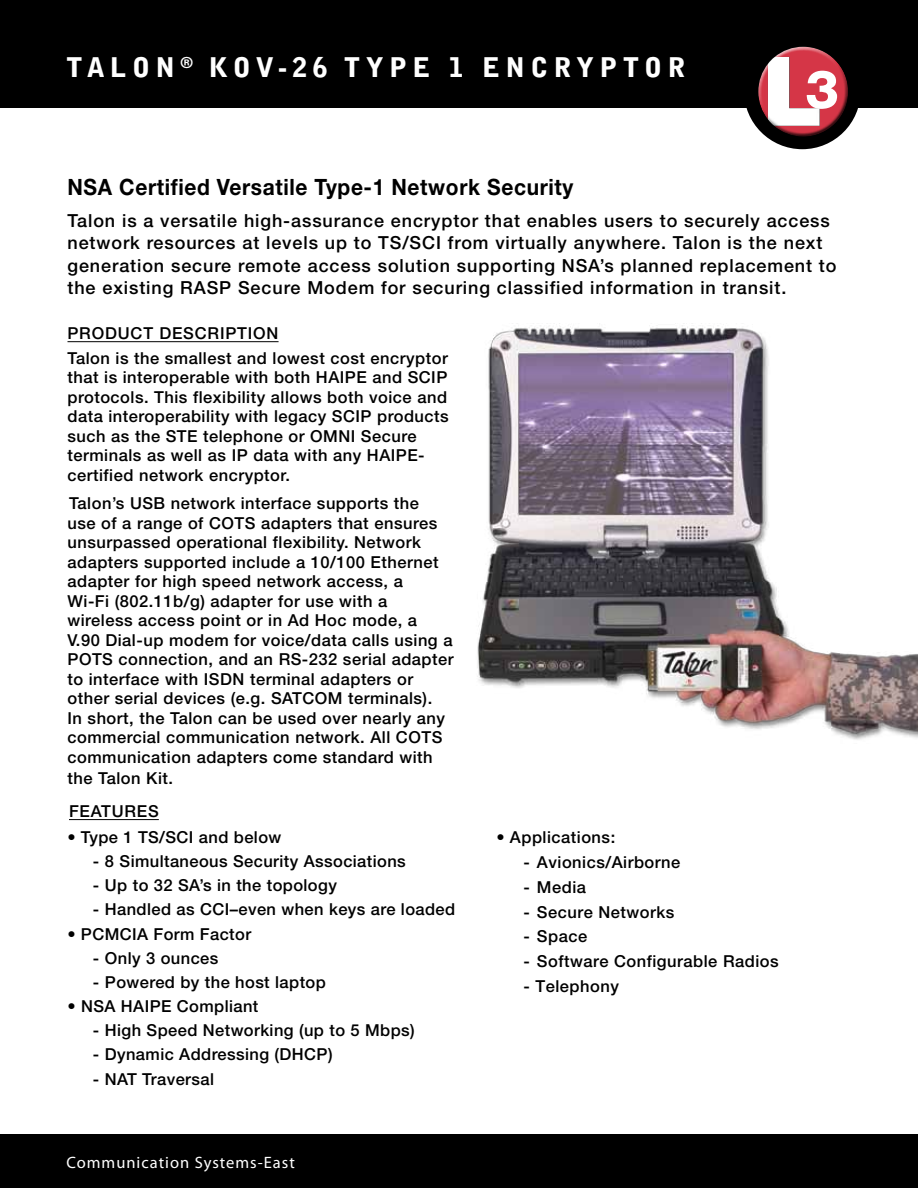
<style>
.page{position:relative;width:918px;height:1188px;background:#fff}
.page>*{position:absolute;margin:0;border:0;box-sizing:border-box;transform-origin:0 0}
.t1{font:900 27px "Bell Gothic Std";letter-spacing:.2em;color:#fff}
.t2{font:700 22.5px "Helvetica Neue LT Std";letter-spacing:.03em;color:#000;scale:.93 1}
.t3{font:500 18px/22.5px "Helvetica Neue LT Std";letter-spacing:.05em;color:#000}
.t4{font:500 16.5px/19.5px "Helvetica Neue LT Std";letter-spacing:.03em;color:#000}
.t5{font:500 16.5px/24.9px "Helvetica Neue LT Std";letter-spacing:.05em;color:#000}
.t6{font:16.5px "Myriad Pro";letter-spacing:.06em;color:#fff}
</style>
<div class="page">
<div style="left:0;top:0;width:918px;height:108px;background:#000"></div>
<div style="left:0;top:1134px;width:918px;height:54px;background:#000"></div>
<div style="left:744px;top:33px;width:117px;height:116px;background:#000;border-radius:50%"></div>
<div style="left:757px;top:47px;width:88px;height:82px;background:#fff;opacity:.75"></div>
<div style="left:759px;top:54px;width:90px;height:84px;background:#000;opacity:.75"></div>
<hr style="left:68px;top:341px;width:211px;height:1px;background:#000">
<hr style="left:69px;top:819px;width:90px;height:1px;background:#000">
<img style="left:477px;top:323px;width:441px;height:417px">
<h1 class="t1" style="left:66px;top:52px;width:532px">TALON <sup>®</sup> KO V-26 TYPE 1 E NCRYPT</h1>
<h1 class="t1" style="left:644px;top:52px;width:43px">OR</h1>
<h2 class="t2" style="left:68px;top:173px;width:545px">NSA Certified Versatile Type-1 Network Security</h2>
<p class="t3" style="left:68px;top:209px;width:764px">Talon is a versatile high-assurance encryptor that enables users to securely access network resources at levels up to TS/SCI</p>
<p class="t3" style="left:68px;top:232px;width:771px;text-indent:380px">from virtually anywhere. Talon is the next generation secure remote access solution supporting NSA’s planned replacement to the existing RASP Secure Modem for securing classified information in transit.</p>
<p class="t5" style="left:68px;top:320px;width:382px">product description<br>Talon is the smallest and lowest cost encryptor</p>
<p class="t4" style="left:68px;top:367px;width:282px">that is interoperable with both HAIPE</p>
<p class="t4" style="left:68px;top:367px;width:381px;text-indent:305px">and SCIP protocols. This flexibility allows both voice and data interoperability with legacy SCIP</p>
<p class="t4" style="left:377px;top:406px;width:73px">products</p>
<p class="t4" style="left:68px;top:426px;width:359px;text-indent:136px">telephone or OMNI Secure terminals as well as IP data with any HAIPE&shy;certified network encryptor.</p>
<p class="t4" style="left:68px;top:493px;width:353px">Talon’s US B network interface supports the use of a range of COTS</p>
<p class="t4" style="left:68px;top:426px;width:110px">such as the STE</p>
<p class="t4" style="left:68px;top:513px;width:387px;text-indent:194px">adapters that ensures unsurpassed operational flexibility. Network adapters supported include a 10/100 Ethernet adapter for high speed network access, a<br>Wi-Fi (802.11b/g) adapter for use with a wireless access point or in Ad Hoc mode, a V.90 Dial-up modem for voice/data calls using a POTS</p>
<p class="t4" style="left:68px;top:649px;width:388px;text-indent:51px">connection, and an RS-232 serial adapter to interface with ISDN</p>
<p class="t4" style="left:68px;top:669px;width:347px;text-indent:183px">terminal adapters or other serial devices (e.g. SATCO</p>
<p class="t4" style="left:68px;top:688px;width:379px;text-indent:260px">M terminals).<br>In short, the Talon can be used over nearly any commercial communication network. All COTS communication adapters come standard with</p>
<p class="t5" style="left:68px;top:761px;width:107px;line-height:33px">the Talon Kit. features</p>
<p class="t4" style="left:68px;top:827px;width:215px">• Type 1 TS/SCI and below</p>
<p class="t4" style="left:93px;top:851px;width:314px">- 8 Simultaneous Security Associations</p>
<p class="t4" style="left:93px;top:875px;width:245px">- U p to 32 SA’s in the topology</p>
<p class="t4" style="left:93px;top:900px;width:364px">- Handled as CCI–even when keys are loaded</p>
<p class="t4" style="left:67px;top:924px;width:185px">• PCMCIA Form Factor</p>
<p class="t4" style="left:93px;top:948px;width:127px">- Only 3 ounces</p>
<p class="t4" style="left:93px;top:972px;width:234px">- Powered by the host laptop</p>
<p class="t4" style="left:67px;top:996px;width:193px">• NSA HAIPE Compliant</p>
<p class="t4" style="left:93px;top:1020px;width:323px">- High Speed Networking (up to 5 Mbps)</p>
<p class="t4" style="left:93px;top:1045px;width:241px">- Dynamic Addressing (DHCP)</p>
<p class="t4" style="left:93px;top:1069px;width:123px">- NAT Traversal</p>
<p class="t6" style="left:66px;top:1152px;width:230px">Communication Systems-East</p>
<p class="t4" style="left:496px;top:827px;width:120px">• Applications:</p>
<p class="t4" style="left:523px;top:852px;width:158px">- Avionics/Airborne</p>
<p class="t4" style="left:523px;top:877px;width:64px">- Media</p>
<p class="t4" style="left:523px;top:902px;width:152px">- Secure Networks</p>
<p class="t4" style="left:523px;top:927px;width:65px">- Space</p>
<p class="t4" style="left:523px;top:952px;width:257px">- Software Configurable Radios</p>
<p class="t4" style="left:523px;top:976px;width:97px">- Telephony</p>
</div>
